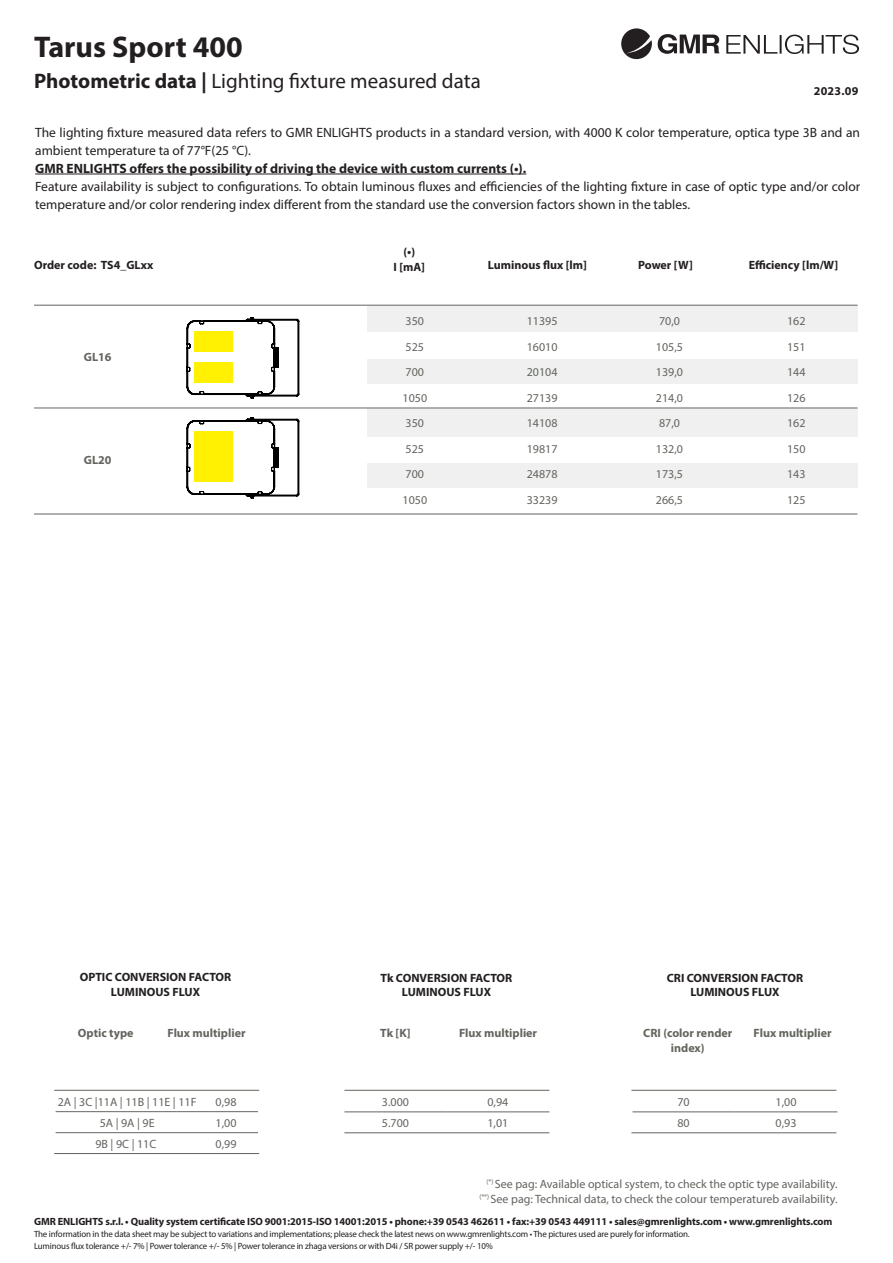
<style>
.page{position:relative;width:893px;height:1263px;background:#fff}
.page>*{position:absolute;margin:0;border:0;box-sizing:border-box;transform-origin:0 0}
.t1{font:700 30px "Myriad Pro";color:#231f20}
.t2{font:21px "Myriad Pro";color:#231f20}
.t3{font:13.5px/18px "Myriad Pro";color:#231f20}
.t4{font:700 13.5px "Myriad Pro";color:#231f20}
.t5{font:12px/25.5px "Myriad Pro";color:#62655e;text-align:justify}
.t6{font:700 12px/14.4px "Myriad Pro";color:#231f20;text-align:center}
.t7{font:700 12px "Myriad Pro";color:#62655e}
.t8{font:700 12px/14.4px "Myriad Pro";color:#62665d;text-align:center}
.t9{font:700 10.5px "Myriad Pro";letter-spacing:-.01em;color:#231f20}
.t10{font:9px/12px "Myriad Pro";letter-spacing:-.02em;color:#231f20}
.s1{font-weight:700}
.s2{font-weight:600;font-size:13.5px}
</style>
<div class="page">
<svg style="left:621px;top:28px;width:31px;height:31px"></svg>
<svg style="left:658px;top:34px;width:61px;height:20px"></svg>
<svg style="left:726px;top:35px;width:133px;height:19px"></svg>
<div style="left:367px;top:305px;width:490px;height:27px;background:#eff0ef"></div>
<div style="left:367px;top:359px;width:490px;height:24px;background:#eff0ef"></div>
<div style="left:367px;top:408px;width:490px;height:28px;background:#eff0ef"></div>
<div style="left:367px;top:463px;width:490px;height:24px;background:#eff0ef"></div>
<hr style="left:34px;top:305px;width:823px;height:1px;background:#62655e">
<hr style="left:34px;top:514px;width:823px;height:1px;background:#62655e">
<hr style="left:34px;top:408px;width:823px;height:1px;background:#656762">
<svg style="left:186px;top:317px;width:113px;height:81px"></svg>
<div style="left:214px;top:362px;width:19px;height:10px;background:#fff101"></div>
<div style="left:194px;top:362px;width:19px;height:10px;background:#fff101"></div>
<div style="left:214px;top:372px;width:19px;height:10px;background:#fff101"></div>
<div style="left:194px;top:372px;width:19px;height:10px;background:#fff101"></div>
<div style="left:214px;top:332px;width:19px;height:10px;background:#fff101"></div>
<div style="left:194px;top:332px;width:19px;height:10px;background:#fff101"></div>
<div style="left:214px;top:342px;width:19px;height:10px;background:#fff101"></div>
<div style="left:194px;top:342px;width:19px;height:10px;background:#fff101"></div>
<svg style="left:186px;top:417px;width:113px;height:81px"></svg>
<hr style="left:56px;top:1132px;width:121px;height:1px;background:#656762">
<hr style="left:177px;top:1132px;width:81px;height:1px;background:#656762">
<hr style="left:56px;top:1111px;width:121px;height:1px;background:#656762">
<hr style="left:177px;top:1111px;width:81px;height:1px;background:#656762">
<hr style="left:344px;top:1111px;width:102px;height:1px;background:#656762">
<hr style="left:446px;top:1111px;width:103px;height:1px;background:#656762">
<hr style="left:632px;top:1111px;width:103px;height:1px;background:#656762">
<hr style="left:735px;top:1111px;width:102px;height:1px;background:#656762">
<hr style="left:54px;top:1090px;width:205px;height:1px;background:#62655e">
<hr style="left:54px;top:1153px;width:205px;height:1px;background:#62655e">
<hr style="left:344px;top:1090px;width:205px;height:1px;background:#62655e">
<hr style="left:344px;top:1132px;width:205px;height:1px;background:#62655e">
<hr style="left:631px;top:1090px;width:205px;height:1px;background:#62655e">
<hr style="left:631px;top:1132px;width:205px;height:1px;background:#62655e">
<hr style="left:35px;top:174px;width:491px;height:1px;background:#231f20">
<h1 class="t1" style="left:34px;top:27px;width:210px">Tarus Sport 400</h1>
<h2 class="t2" style="left:34px;top:68px;width:448px"><span class="s1">Photometric data |</span> Lighting fixture measured data</h2>
<p class="t6" style="left:814px;top:83px;width:46px">2023.09</p>
<p class="t3" style="left:35px;top:123px;width:826px">The lighting fixture measured data refers to GMR ENLIGHTS products in a standard version, with 4000 K color temperature, optica type 3B and an ambient temperature ta of 77°F(25 °C).</p>
<p class="t4" style="left:35px;top:159px;width:493px">GMR ENLIGHTS offers the possibility of driving the device with custom currents (•).</p>
<p class="t3" style="left:35px;top:177px;width:826px">Feature availability is subject to configurations. To obtain luminous fluxes and efficiencies of the lighting fixture in case of optic type and/or color temperature and/or color rendering index different from the standard use the conversion factors shown in the tables.</p>
<p class="t6" style="left:34px;top:257px;width:121px">Order code: TS4_GLxx</p>
<p class="t7" style="left:84px;top:350px;width:29px">GL16</p>
<p class="t7" style="left:84px;top:452px;width:29px">GL20</p>
<p class="t6" style="left:394px;top:245px;width:33px">(<span class="s2">•</span>)<br>I [mA]</p>
<p class="t6" style="left:488px;top:257px;width:101px">Luminous flux [lm]</p>
<p class="t6" style="left:638px;top:257px;width:56px">Power [W]</p>
<p class="t6" style="left:749px;top:257px;width:91px">Efficiency [lm/W]</p>
<p class="t5" style="left:402px;top:308px;width:26px;text-align:left">350<br>525<br>700<br>1050<br>350<br>525<br>700<br>1050</p>
<p class="t5" style="left:527px;top:308px;width:32px">11395<br>16010<br>20104<br>27139<br>14108<br>19817<br>24878<br>33239</p>
<p class="t5" style="left:656px;top:308px;width:29px;text-align:left">70,0<br>105,5<br>139,0<br>214,0<br>87,0<br>132,0<br>173,5<br>266,5</p>
<p class="t5" style="left:787px;top:308px;width:20px">162<br>151<br>144<br>126<br>162<br>150<br>143<br>125</p>
<p class="t6" style="left:381px;top:970px;width:133px">Tk CONVERSION FACTOR<br>LUMINOUS FLUX</p>
<p class="t6" style="left:667px;top:970px;width:138px">CRI CONVERSION FACTOR<br>LUMINOUS FLUX</p>
<p class="t6" style="left:80px;top:970px;width:153px">OPTIC CONVERSION FACTOR<br>LUMINOUS FLUX</p>
<p class="t7" style="left:78px;top:1025px;width:57px">Optic type</p>
<p class="t7" style="left:168px;top:1025px;width:80px">Flux multiplier</p>
<p class="t7" style="left:380px;top:1025px;width:32px">Tk [K]</p>
<p class="t7" style="left:459px;top:1025px;width:80px">Flux multiplier</p>
<p class="t8" style="left:643px;top:1025px;width:91px">CRI (color render index)</p>
<p class="t8" style="left:754px;top:1025px;width:80px">Flux multiplier</p>
<p class="t5" style="left:58px;top:1091px;width:140px;line-height:21px;text-align:center">2A | 3C |11A | 11B | 11E | 11F<br>5A | 9A | 9E<br>9B | 9C | 11C</p>
<p class="t5" style="left:216px;top:1091px;width:22px;line-height:21px">0,98<br>1,00<br>0,99</p>
<p class="t5" style="left:382px;top:1089px;width:29px">3.000</p>
<p class="t5" style="left:487px;top:1089px;width:22px">0,94</p>
<p class="t5" style="left:382px;top:1110px;width:29px">5.700</p>
<p class="t5" style="left:487px;top:1110px;width:22px">1,01</p>
<p class="t5" style="left:677px;top:1089px;width:14px">70</p>
<p class="t5" style="left:775px;top:1089px;width:22px">1,00</p>
<p class="t5" style="left:677px;top:1110px;width:14px">80</p>
<p class="t5" style="left:775px;top:1110px;width:22px">0,93</p>
<p class="t5" style="left:479px;top:1177px;width:360px;line-height:14.4px;text-align:center"><sup>(*)</sup> See pag: Available optical system, to check the optic type availability. <sup>(**)</sup> See pag: Technical data, to check the colour temperatureb availability.</p>
<p class="t9" style="left:34px;top:1215px;width:800px">GMR ENLIGHTS s.r.l. • Quality system certificate ISO 9001:2015-ISO 14001:2015 • phone:+39 0543 462611 • fax:+39 0543 449111 • sales@gmrenlights.com • www.gmrenlights.com</p>
<p class="t10" style="left:34px;top:1228px;width:657px">The information in the data sheet may be subject to variations and implementations; please check the latest news on www.gmrenlights.com • The pictures used are purely for information.<br>Luminous flux tolerance +/- 7% | Power tolerance +/- 5% | Power tolerance in zhaga versions or with D4i / SR power supply +/- 10%</p>
</div>
